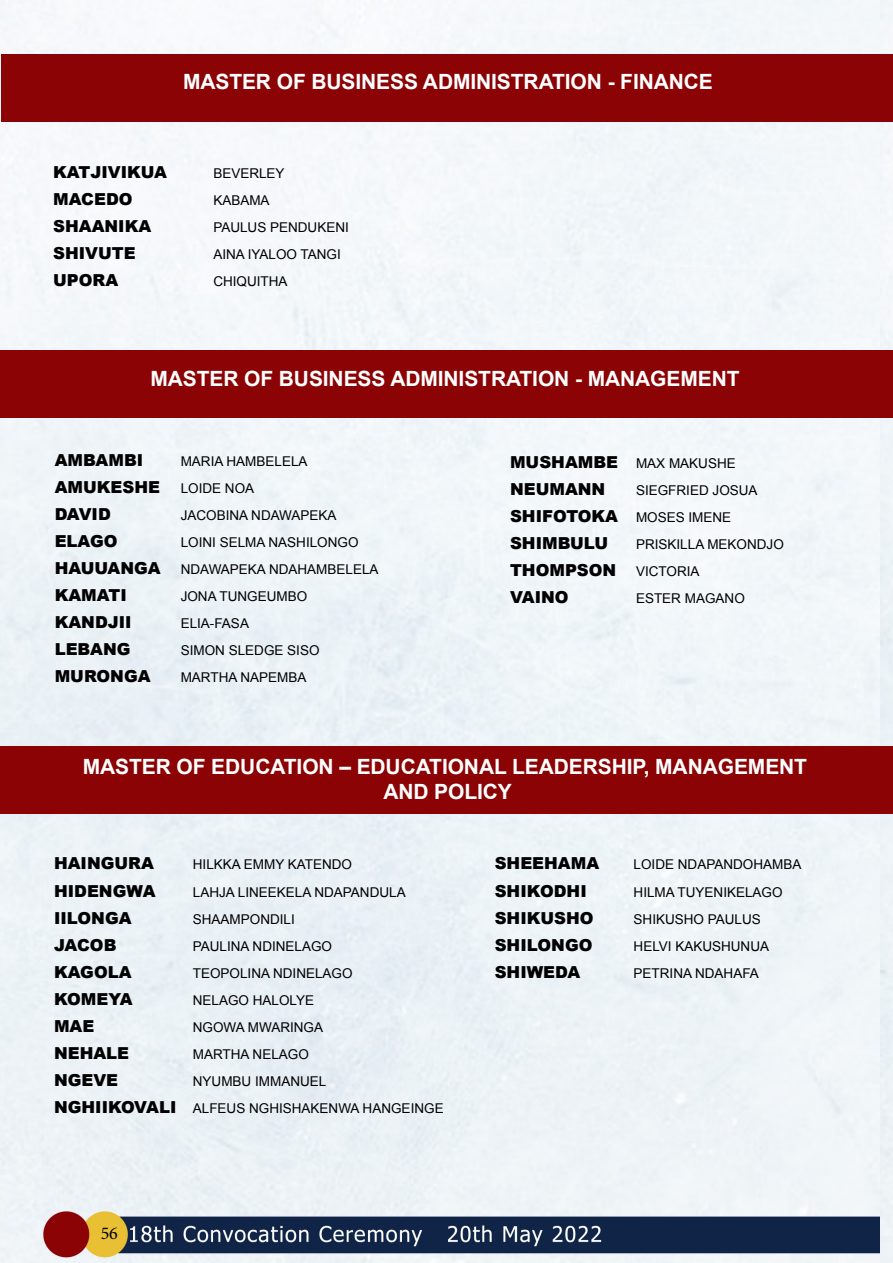
<style>
.page{position:relative;width:893px;height:1263px;background:#fff}
.page>*{position:absolute;margin:0;border:0;box-sizing:border-box;transform-origin:0 0}
.t1{font:700 21px/25.2px "Arial";letter-spacing:-.005em;color:#fff;text-align:center}
.t2{font:18px "Minion Pro";color:#000}
.t3{font:900 16.5px/27px "Arial";color:#000}
.t4{font:13.5px/27px "Arial";color:#000}
.s1{font-weight:900;font-size:16.5px}
.s2{font-weight:400;font-size:13.5px}
</style>
<div class="page">
<img style="left:0;top:0;width:880px;height:1263px">
<div style="left:880px;top:0;width:13px;height:1263px;background:#eef3f7"></div>
<div style="left:1px;top:54px;width:892px;height:67px;background:#8b0304"></div>
<div style="left:0;top:350px;width:893px;height:67px;background:#8b0304"></div>
<div style="left:0;top:746px;width:893px;height:67px;background:#8b0304"></div>
<hr style="left:892px;top:54px;width:1px;height:68px;background:#8b0304">
<h1 class="t1" style="left:183px;top:70px;width:531px">MASTER OF BUSINESS ADMINISTRATION - FINANCE</h1>
<p class="t3" style="left:53px;top:158px;width:115px">KATJIVIKUA</p>
<p class="t4" style="left:213px;top:160px;width:73px">BEVERLEY</p>
<p class="t3" style="left:53px;top:185px;width:81px">MACEDO</p>
<p class="t4" style="left:213px;top:187px;width:58px">KABAMA</p>
<p class="t3" style="left:53px;top:212px;width:100px">SHAANIKA</p>
<p class="t4" style="left:213px;top:214px;width:137px">PAULUS PENDUKENI</p>
<p class="t3" style="left:53px;top:239px;width:84px">SHIVUTE</p>
<p class="t4" style="left:213px;top:241px;width:129px">AINA IYALOO TANGI</p>
<p class="t3" style="left:53px;top:266px;width:67px">UPORA</p>
<p class="t4" style="left:213px;top:268px;width:76px">CHIQUITHA</p>
<h1 class="t1" style="left:150px;top:366px;width:591px">MASTER OF BUSINESS ADMINISTRATION - MANAGEMENT</h1>
<p class="t3" style="left:55px;top:446px;width:90px">AMBAMBI</p>
<p class="t4" style="left:181px;top:448px;width:128px">MARIA HAMBELELA</p>
<p class="t3" style="left:55px;top:473px;width:107px">AMUKESHE</p>
<p class="t4" style="left:181px;top:475px;width:75px">LOIDE NOA</p>
<p class="t3" style="left:55px;top:500px;width:58px">DAVID</p>
<p class="t4" style="left:181px;top:502px;width:157px">JACOBINA NDAWAPEKA</p>
<p class="t3" style="left:55px;top:527px;width:64px">ELAGO</p>
<p class="t4" style="left:55px;top:529px;width:325px;text-indent:126px">LOINI SELMA NASHILONGO<br><span class="s1">HAUUANGA</span> NDAWAPEKA NDAHAMBELELA</p>
<p class="t3" style="left:55px;top:581px;width:74px">KAMATI</p>
<p class="t4" style="left:181px;top:583px;width:128px">JONA TUNGEUMBO</p>
<p class="t3" style="left:55px;top:608px;width:79px">KANDJII</p>
<p class="t4" style="left:181px;top:610px;width:70px">ELIA-FASA</p>
<p class="t3" style="left:55px;top:635px;width:77px">LEBANG</p>
<p class="t4" style="left:181px;top:637px;width:140px">SIMON SLEDGE SISO</p>
<p class="t3" style="left:55px;top:662px;width:97px">MURONGA</p>
<p class="t4" style="left:181px;top:664px;width:127px">MARTHA NAPEMBA</p>
<p class="t4" style="left:510px;top:450px;width:227px"><span class="s1">MUSHAMBE</span> MAX MAKUSHE</p>
<p class="t3" style="left:510px;top:475px;width:97px">NEUMANN</p>
<p class="t4" style="left:510px;top:477px;width:249px;text-indent:126px">SIEGFRIED JOSUA<br><span class="s1">SHIFOTOKA</span> MOSES IMENE</p>
<p class="t3" style="left:510px;top:529px;width:100px">SHIMBULU</p>
<p class="t4" style="left:636px;top:531px;width:149px">PRISKILLA MEKONDJO</p>
<p class="t3" style="left:510px;top:556px;width:191px">THOMPSON <span class="s2">VICTORIA<br></span>VAINO</p>
<p class="t4" style="left:636px;top:585px;width:110px">ESTER MAGANO</p>
<h1 class="t1" style="left:83px;top:755px;width:726px">MASTER OF EDUCATION – EDUCATIONAL LEADERSHIP, MANAGEMENT<br>AND POLICY</h1>
<p class="t3" style="left:54px;top:849px;width:101px">HAINGURA</p>
<p class="t4" style="left:193px;top:851px;width:161px">HILKKA EMMY KATENDO</p>
<p class="t3" style="left:54px;top:876px;width:103px">HIDENGWA</p>
<p class="t4" style="left:193px;top:878px;width:214px">LAHJA LINEEKELA NDAPANDULA</p>
<p class="t3" style="left:54px;top:903px;width:79px">IILONGA</p>
<p class="t4" style="left:193px;top:905px;width:104px">SHAAMPONDILI</p>
<p class="t3" style="left:54px;top:930px;width:64px">JACOB</p>
<p class="t4" style="left:193px;top:932px;width:141px">PAULINA NDINELAGO</p>
<p class="t3" style="left:54px;top:957px;width:79px">KAGOLA</p>
<p class="t4" style="left:193px;top:959px;width:161px">TEOPOLINA NDINELAGO</p>
<p class="t3" style="left:54px;top:984px;width:80px">KOMEYA</p>
<p class="t4" style="left:193px;top:986px;width:123px">NELAGO HALOLYE</p>
<p class="t3" style="left:54px;top:1011px;width:42px">MAE</p>
<p class="t4" style="left:193px;top:1013px;width:132px">NGOWA MWARINGA</p>
<p class="t3" style="left:54px;top:1038px;width:77px">NEHALE</p>
<p class="t4" style="left:193px;top:1040px;width:118px">MARTHA NELAGO</p>
<p class="t3" style="left:54px;top:1065px;width:66px">NGEVE</p>
<p class="t4" style="left:54px;top:1067px;width:391px;text-indent:139px">NYUMBU IMMANUEL<br><span class="s1">NGHIIKOVALI</span> ALFEUS NGHISHAKENWA HANGEINGE</p>
<h2 class="t2" style="left:101px;top:1221px;width:19px">56</h2>
<p class="t3" style="left:495px;top:849px;width:106px">SHEEHAMA</p>
<p class="t4" style="left:634px;top:851px;width:169px">LOIDE NDAPANDOHAMBA</p>
<p class="t3" style="left:495px;top:876px;width:94px">SHIKODHI</p>
<p class="t4" style="left:634px;top:878px;width:151px">HILMA TUYENIKELAGO</p>
<p class="t3" style="left:495px;top:903px;width:100px">SHIKUSHO</p>
<p class="t4" style="left:634px;top:905px;width:129px">SHIKUSHO PAULUS</p>
<p class="t3" style="left:495px;top:930px;width:99px">SHILONGO</p>
<p class="t4" style="left:634px;top:932px;width:137px">HELVI KAKUSHUNUA</p>
<p class="t3" style="left:495px;top:957px;width:87px">SHIWEDA</p>
<p class="t4" style="left:634px;top:959px;width:127px">PETRINA NDAHAFA</p>
</div>
